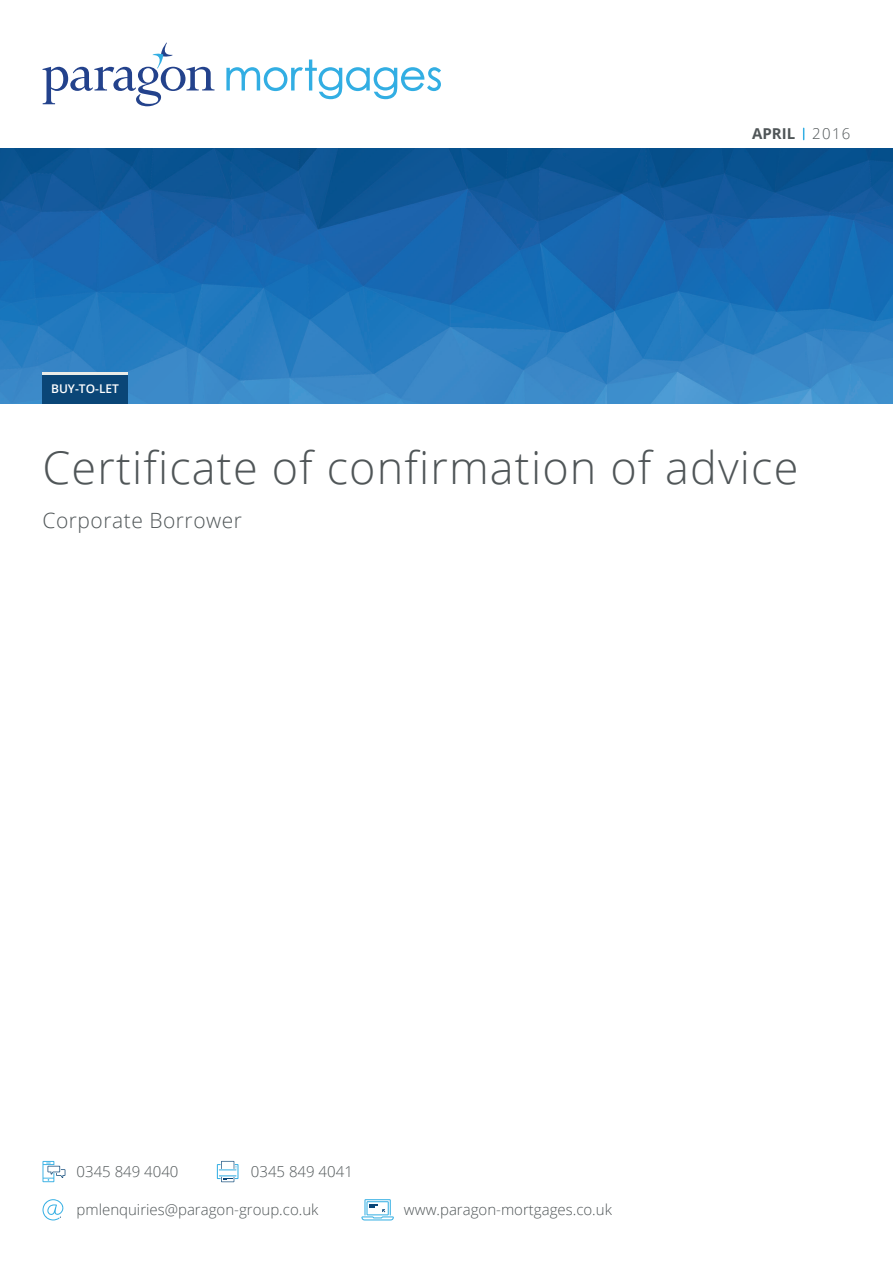
<style>
.page{position:relative;width:893px;height:1263px;background:#fff}
.page>*{position:absolute;margin:0;border:0;box-sizing:border-box;transform-origin:0 0}
.t1{font:300 45px "Open Sans";letter-spacing:.025em;color:#505658}
.t2{font:300 21px "Open Sans";letter-spacing:.025em;color:#505658}
.t3{font:300 15px "Open Sans";color:#505658}
.t4{font:700 15px "Open Sans";color:#505658}
.t5{font:600 12px "Open Sans";color:#fff}
.s1{font-weight:300}
</style>
<div class="page">
<svg style="left:43px;top:1161px;width:22px;height:21px"></svg>
<svg style="left:217px;top:1161px;width:21px;height:21px"></svg>
<svg style="left:43px;top:1199px;width:20px;height:21px"></svg>
<svg style="left:361px;top:1199px;width:33px;height:21px"></svg>
<img style="left:0;top:149px;width:893px;height:255px">
<svg style="left:43px;top:43px;width:171px;height:63px"></svg>
<svg style="left:226px;top:60px;width:215px;height:39px"></svg>
<div style="left:43px;top:374px;width:85px;height:30px;background:#0a4677"></div>
<hr style="left:43px;top:372px;width:85px;height:2px;background:#eaece8">
<svg style="left:803px;top:128px;width:1px;height:12px"></svg>
<p class="t5" style="left:51px;top:381px;width:69px">BUY-TO-LET</p>
<p class="t4" style="left:752px;top:123px;width:100px">APRIL <span class="s1">2016</span></p>
<h1 class="t1" style="left:43px;top:437px;width:757px">Certificate of confirmation of advice</h1>
<h2 class="t2" style="left:43px;top:506px;width:201px">Corporate Borrower</h2>
<p class="t3" style="left:77px;top:1161px;width:104px">0345 849 4040</p>
<p class="t3" style="left:251px;top:1161px;width:104px">0345 849 4041</p>
<p class="t3" style="left:77px;top:1199px;width:243px">pmlenquiries@paragon-group.co.uk</p>
<p class="t3" style="left:404px;top:1199px;width:210px">www.paragon-mortgages.co.uk</p>
</div>
